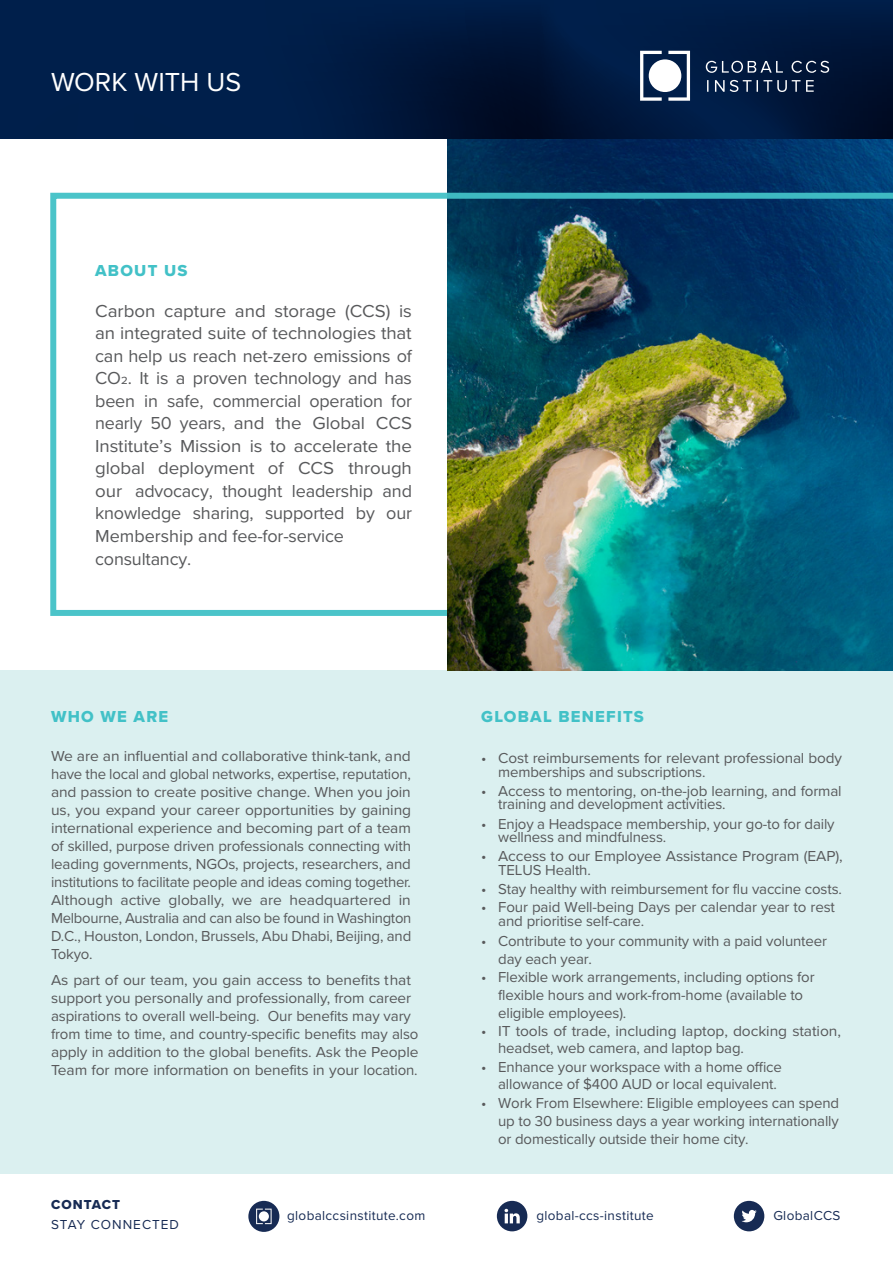
<style>
.page{position:relative;width:893px;height:1263px;background:#fff}
.page>*{position:absolute;margin:0;border:0;box-sizing:border-box;transform-origin:0 0}
.t1{font:27px "Proxima Nova";color:#fff}
.t2{font:18px/22.5px "Proxima Nova";letter-spacing:-.01em;color:#58595b;scale:1.04 1}
.t3{font:16.5px "Proxima Nova Extrabld";letter-spacing:.075em;color:#42c1c7}
.t4{font:15px/13.4px "Proxima Nova";letter-spacing:-.01em;color:#58595b}
.t5{font:15px/18px "Proxima Nova";letter-spacing:-.01em;color:#58595b;text-align:justify;scale:1.04 1}
.t6{font:13.5px "Proxima Nova";letter-spacing:.025em;color:#172b54}
.t7{font:13.5px "Proxima Nova";letter-spacing:.075em;color:#172b54}
.t8{font:13.5px "Proxima Nova Extrabld";letter-spacing:.075em;color:#172b54}
</style>
<div class="page">
<img style="left:447px;top:138px;width:446px;height:55px">
<svg style="left:0;top:0;width:893px;height:138px;background:#001a41"></svg>
<svg style="left:640px;top:51px;width:189px;height:50px"></svg>
<svg style="left:734px;top:1201px;width:30px;height:30px"></svg>
<svg style="left:497px;top:1201px;width:30px;height:30px"></svg>
<div style="left:0;top:670px;width:893px;height:504px;background:#dbf0f0"></div>
<svg style="left:50px;top:193px;width:843px;height:423px"></svg>
<div style="left:248px;top:1201px;width:31px;height:31px;background:#172b54;border-radius:50%"></div>
<svg style="left:256px;top:1208px;width:16px;height:16px"></svg>
<img style="left:447px;top:303px;width:446px;height:367px">
<h1 class="t1" style="left:51px;top:61px;width:192px">WORK WITH US</h1>
<p class="t3" style="left:95px;top:258px;width:94px">ABOUT US</p>
<p class="t2" style="left:95px;top:299px;width:306px">Carbon capture and storage (CCS) is an integrated suite of technologies that can help us reach net-zero emissions of CO2. It is a proven technology and has been in safe, commercial operation for nearly 50 years, and the Global CCS Institute’s Mission is to accelerate the global deployment of CCS through our advocacy, thought leadership and knowledge sharing, supported by our Membership and fee-for-service consultancy.</p>
<p class="t3" style="left:51px;top:704px;width:119px">WHO WE ARE</p>
<p class="t5" style="left:51px;top:746px;width:348px">We are an influential and collaborative think-tank, and have the local and global networks, expertise, reputation, and passion to create positive change. When you join us, you expand your career opportunities by gaining international experience and becoming part of a team of skilled, purpose driven professionals connecting with leading governments, NGOs, projects, researchers, and institutions to facilitate people and ideas coming together.<br>Although active globally, we are headquartered in Melbourne, Australia and can also be found in Washington D.C., Houston, London, Brussels, Abu Dhabi, Beijing, and Tokyo.</p>
<p class="t5" style="left:51px;top:971px;width:355px;text-align:left">As part of our team, you gain access to benefits that support you personally and professionally, from career aspirations to overall well-being. Our benefits may vary from time to time, and country-specific benefits may also apply in addition to the global benefits. Ask the People Team for more information on benefits in your location.</p>
<p class="t8" style="left:51px;top:1194px;width:71px">CONTACT</p>
<p class="t7" style="left:51px;top:1214px;width:129px">STAY CONNECTED</p>
<p class="t6" style="left:287px;top:1206px;width:140px">globalccsinstitute.com</p>
<p class="t3" style="left:481px;top:704px;width:164px">GLOBAL BENEFITS</p>
<p class="t4" style="left:498px;top:751px;width:345px;text-indent:-17px">• Cost reimbursements for relevant professional body memberships and subscriptions.</p>
<p class="t4" style="left:498px;top:784px;width:345px;text-indent:-17px">• Access to mentoring, on-the-job learning, and formal training and development activities.</p>
<p class="t4" style="left:498px;top:816px;width:338px;text-indent:-17px">• Enjoy a Headspace membership, your go-to for daily wellness and mindfulness.</p>
<p class="t4" style="left:498px;top:848px;width:346px;line-height:14.1px;text-indent:-17px">• Access to our Employee Assistance Program (EAP),<br>TELUS Health.</p>
<p class="t4" style="left:481px;top:882px;width:362px">• Stay healthy with reimbursement for flu vaccine costs.</p>
<p class="t4" style="left:498px;top:900px;width:338px;text-indent:-17px">• Four paid Well-being Days per calendar year to rest and prioritise self-care.</p>
<p class="t4" style="left:498px;top:931px;width:330px;line-height:18px;text-indent:-17px">• Contribute to your community with a paid volunteer day each year.</p>
<p class="t4" style="left:498px;top:968px;width:318px;line-height:17.7px;text-indent:-17px">• Flexible work arrangements, including options for flexible hours and work-from-home (available to eligible employees).</p>
<p class="t4" style="left:498px;top:1022px;width:344px;line-height:17.1px;text-indent:-17px">• IT tools of trade, including laptop, docking station, headset, web camera, and laptop bag.</p>
<p class="t4" style="left:498px;top:1058px;width:285px;line-height:17.4px;text-indent:-17px">• Enhance your workspace with a home office allowance of $400 AUD or local equivalent.</p>
<p class="t4" style="left:498px;top:1093px;width:342px;line-height:17.9px;text-align:justify;text-indent:-17px">• Work From Elsewhere: Eligible employees can spend up to 30 business days a year working internationally or domestically outside their home city.</p>
<p class="t6" style="left:536px;top:1206px;width:119px">global-ccs-institute</p>
<p class="t6" style="left:773px;top:1206px;width:69px">GlobalCCS</p>
</div>
